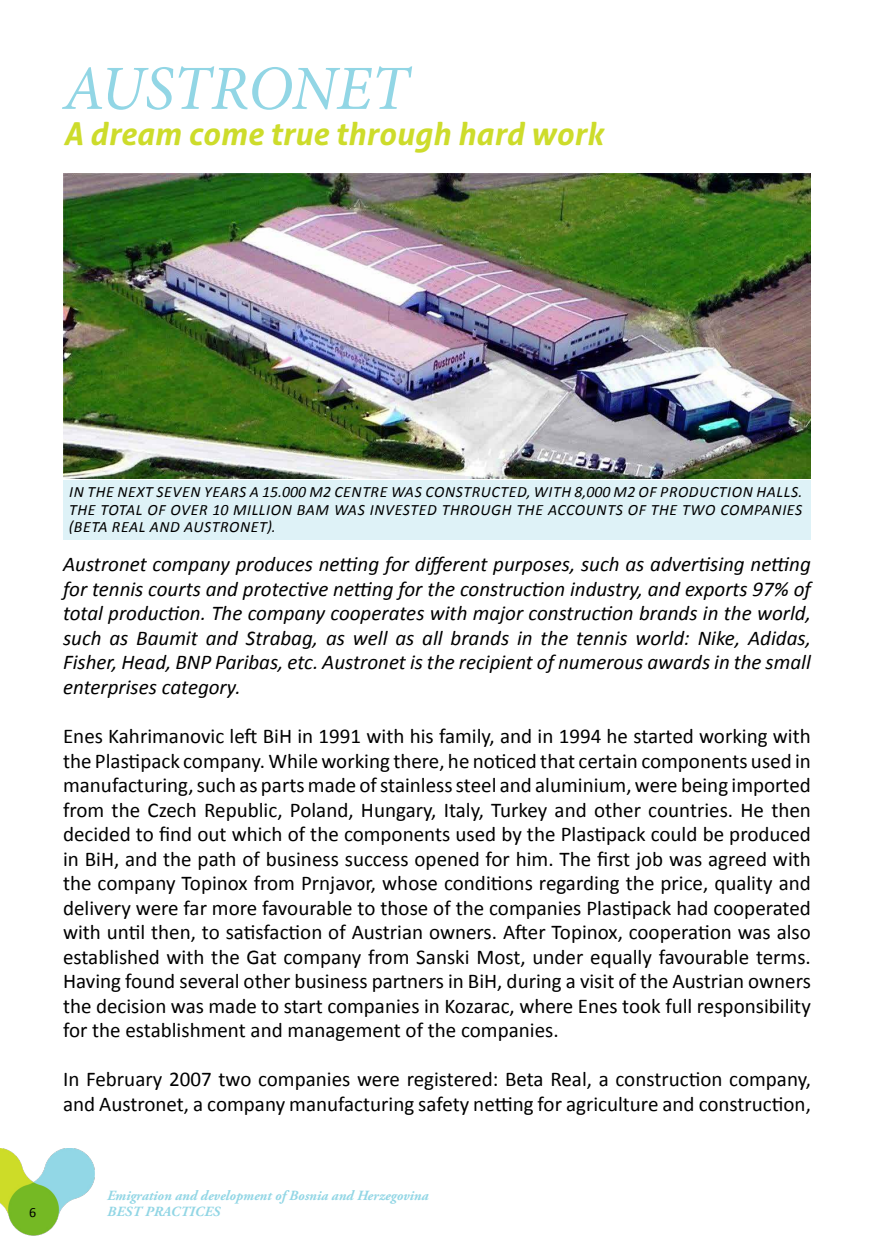
<style>
.page{position:relative;width:874px;height:1241px;background:#fff}
.page>*{position:absolute;margin:0;border:0;box-sizing:border-box;transform-origin:0 0}
.t1{font:italic 63px "Minion Pro";letter-spacing:-.01em;color:#92d6e5}
.t2{font:italic 700 31.5px "Aller";color:#cddc2b}
.t3{font:21px/24.5px "Calibri";color:#000;text-align:justify}
.t4{font:italic 21px/24.5px "Calibri";color:#000;text-align:justify}
.t5{font:italic 15.75px "Calibri";letter-spacing:.04em;color:#000}
.t6{font:italic 15.75px "Calibri";letter-spacing:.02em;color:#000}
.t7{font:italic 700 14px/16.8px "Adobe Garamond Pro";color:#92d6e5}
.t8{font:14px "Calibri";color:#000}
</style>
<div class="page">
<hr style="left:873px;top:0;width:1px;height:1240px;background:#92d6e5">
<img style="left:0;top:1148px;width:95px;height:87px">
<div style="left:63px;top:480px;width:747px;height:59px;background:#def2f7"></div>
<img style="left:63px;top:174px;width:747px;height:304px">
<h1 class="t1" style="left:63px;top:46px;width:347px">AUSTRONET</h1>
<h2 class="t2" style="left:63px;top:114px;width:541px">A dream come true through hard work</h2>
<p class="t5" style="left:69px;top:481px;width:161px">In the next seven years</p>
<p class="t6" style="left:250px;top:481px;width:152px">a 15.000 m2 centr e was</p>
<p class="t5" style="left:425px;top:481px;width:30px">construct</p>
<p class="t5" style="left:508px;top:481px;width:35px">ed, with</p>
<p class="t5" style="left:574px;top:481px;width:124px">8,000 m2 of producti</p>
<p class="t5" style="left:731px;top:481px;width:72px">on halls.</p>
<p class="t5" style="left:69px;top:499px;width:276px">The tota l of over 10 million BAM was</p>
<p class="t5" style="left:369px;top:499px;width:122px">in vested through</p>
<p class="t5" style="left:516px;top:499px;width:80px">the accounts</p>
<p class="t5" style="left:627px;top:499px;width:123px">of the two compani</p>
<p class="t5" style="left:786px;top:499px;width:16px">es</p>
<p class="t5" style="left:69px;top:516px;width:92px">(Beta Real and</p>
<p class="t5" style="left:184px;top:516px;width:19px">Austr</p>
<p class="t5" style="left:229px;top:516px;width:48px">onet).</p>
<p class="t4" style="left:63px;top:551px;width:749px">Austronet company produces netting for different purposes, such as advertising netting for tennis courts and protective netting for the construction industry, and exports 97% of total production. The company cooperates with major construction brands in the world, such as Baumit and Strabag, as well as all brands in the tennis world: Nike, Adidas, Fisher, Head, BNP Paribas, etc. Austronet is the recipient of numerous awards in the small enterprises category.</p>
<p class="t3" style="left:63px;top:723px;width:749px">Enes Kahrimanovic left BiH in 1991 with his family, and in 1994 he started working with the Plastipack company. While working there, he noticed that certain components used in manufacturing, such as parts made of stainless steel and aluminium, were being imported from the Czech Republic, Poland, Hungary, Italy, Turkey and other countries. He then decided to find out which of the components used by the Plastipack could be produced in BiH, and the path of business success opened for him. The first job was agreed with the company Topinox from Prnjavor, whose conditions regarding the price, quality and delivery were far more favourable to those of the companies Plastipack had cooperated with until then, to satisfaction of Austrian owners. After Topinox, cooperation was also established with the Gat company from Sanski Most, under equally favourable terms.<br>Having found several other business partners in BiH, during a visit of the Austrian owners the decision was made to start companies in Kozarac, where Enes took full responsibility for the establishment and management of the companies.</p>
<p class="t3" style="left:63px;top:1066px;width:749px">In February 2007 two companies were registered: Beta Real, a construction company, and Austronet, a company manufacturing safety netting for agriculture and construction,</p>
<p class="t8" style="left:29px;top:1203px;width:9px">6</p>
<p class="t7" style="left:107px;top:1186px;width:323px">Emigration and development of Bosnia and Herzegovina<br>Best practices</p>
</div>
